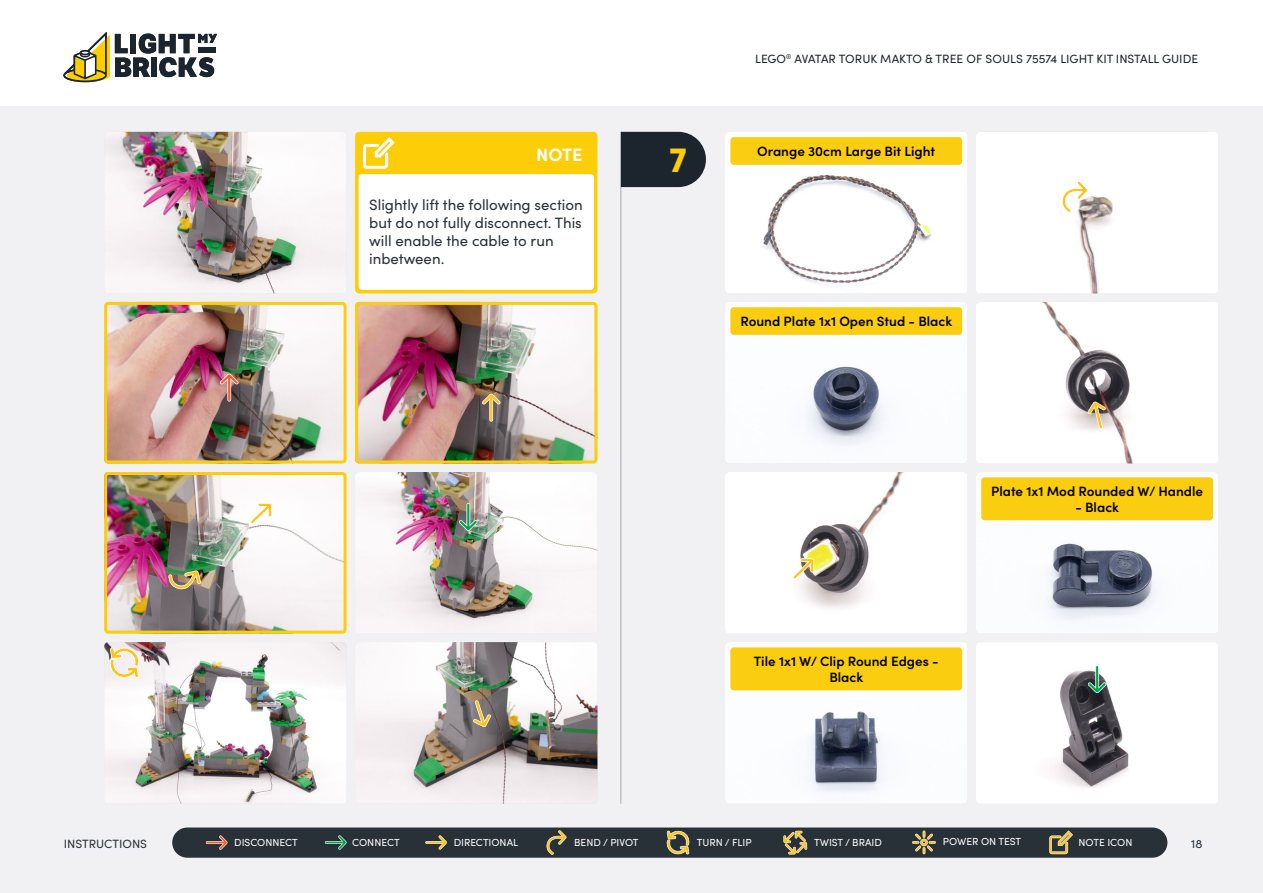
<style>
.page{position:relative;width:1263px;height:893px;background:#fff}
.page>*{position:absolute;margin:0;border:0;box-sizing:border-box;transform-origin:0 0}
.t1{font:700 33px "LFT Etica";color:#ffcd03}
.t2{font:700 18px "Sofia Pro";color:#fff}
.t3{font:15px/18px "Sofia Pro";color:#283038}
.t4{font:600 13.5px/16.2px "Sofia Pro";color:#000;text-align:center}
.t5{font:12px "Sofia Pro";color:#1c252d}
.t6{font:12px "Sofia Pro";color:#283038}
.t7{font:10.2px "Sofia Pro";color:#fff}
</style>
<div class="page">
<div style="left:0;top:106px;width:1263px;height:787px;background:#f1f1f3"></div>
<hr style="left:621px;top:132px;width:1px;height:672px;background:#000">
<div style="left:172px;top:827px;width:995px;height:31px;background:#283038;border-radius:15px"></div>
<svg style="left:783px;top:831px;width:24px;height:23px"></svg>
<svg style="left:206px;top:835px;width:22px;height:15px"></svg>
<svg style="left:325px;top:835px;width:22px;height:15px"></svg>
<svg style="left:425px;top:835px;width:22px;height:15px"></svg>
<svg style="left:546px;top:830px;width:21px;height:25px"></svg>
<svg style="left:1049px;top:830px;width:24px;height:24px"></svg>
<svg style="left:912px;top:830px;width:24px;height:24px"></svg>
<svg style="left:666px;top:830px;width:24px;height:25px"></svg>
<svg style="left:63px;top:32px;width:154px;height:50px"></svg>
<svg style="left:621px;top:132px;width:85px;height:55px;background:#2a333a"></svg>
<img style="left:115px;top:132px;width:223px;height:161px">
<img style="left:356px;top:472px;width:241px;height:147px">
<img style="left:370px;top:642px;width:227px;height:162px">
<img style="left:104px;top:642px;width:243px;height:162px">
<svg style="left:109px;top:647px;width:31px;height:32px"></svg>
<img style="left:108px;top:306px;width:216px;height:153px">
<div style="left:104px;top:302px;width:243px;height:161px;border:3px solid #fdce07;border-radius:3px"></div>
<div style="left:355px;top:132px;width:242px;height:161px;background:#fdce07;border-radius:4px"></div>
<div style="left:359px;top:174px;width:235px;height:116px;background:#fff;border-radius:3px"></div>
<svg style="left:363px;top:137px;width:32px;height:32px"></svg>
<img style="left:359px;top:306px;width:238px;height:157px">
<div style="left:355px;top:302px;width:242px;height:161px;border:3px solid #fdce07;border-radius:3px"></div>
<img style="left:108px;top:476px;width:235px;height:154px">
<div style="left:104px;top:472px;width:243px;height:162px;border:3px solid #fdce07;border-radius:3px"></div>
<div style="left:976px;top:132px;width:242px;height:161px;background:#fff"></div>
<img style="left:976px;top:302px;width:242px;height:161px">
<img style="left:725px;top:472px;width:242px;height:161px">
<svg style="left:1062px;top:181px;width:26px;height:32px"></svg>
<svg style="left:168px;top:570px;width:33px;height:20px"></svg>
<img style="left:725px;top:132px;width:242px;height:161px">
<div style="left:730px;top:137px;width:232px;height:28px;background:#fbcd10;border-radius:3px"></div>
<img style="left:726px;top:302px;width:241px;height:161px">
<div style="left:730px;top:307px;width:232px;height:28px;background:#fbcd10;border-radius:3px"></div>
<img style="left:976px;top:472px;width:242px;height:161px">
<div style="left:981px;top:477px;width:232px;height:43px;background:#fbcd10;border-radius:3px"></div>
<svg style="left:1088px;top:401px;width:18px;height:28px"></svg>
<svg style="left:793px;top:558px;width:21px;height:21px"></svg>
<img style="left:976px;top:643px;width:242px;height:160px">
<img style="left:726px;top:643px;width:241px;height:160px">
<div style="left:730px;top:647px;width:232px;height:43px;background:#fbcd10;border-radius:3px"></div>
<svg style="left:1088px;top:665px;width:18px;height:28px"></svg>
<svg style="left:220px;top:373px;width:19px;height:29px"></svg>
<svg style="left:482px;top:393px;width:18px;height:29px"></svg>
<svg style="left:250px;top:503px;width:22px;height:21px"></svg>
<svg style="left:459px;top:503px;width:18px;height:28px"></svg>
<svg style="left:473px;top:700px;width:18px;height:27px"></svg>
<h2 class="t2" style="left:536px;top:141px;width:48px">NOTE</h2>
<p class="t3" style="left:369px;top:195px;width:215px">Slightly lift the following section but do not fully disconnect. This will enable the cable to run inbetween.</p>
<h1 class="t1" style="left:670px;top:140px;width:18px">7</h1>
<p class="t5" style="left:755px;top:50px;width:444px">LEGO<sup>®</sup> AVATAR TORUK MAKTO &amp; TREE OF SOULS 75574 LIGHT KIT INSTALL GUIDE</p>
<p class="t4" style="left:757px;top:142px;width:180px">Orange 30cm Large Bit Light</p>
<p class="t4" style="left:740px;top:312px;width:213px">Round Plate 1x1 Open Stud - Black</p>
<p class="t4" style="left:991px;top:482px;width:213px">Plate 1x1 Mod Rounded W/ Handle</p>
<p class="t4" style="left:1075px;top:498px;width:45px">- Black</p>
<p class="t4" style="left:754px;top:652px;width:186px">Tile 1x1 W/ Clip Round Edges -<br>Black</p>
<p class="t6" style="left:64px;top:835px;width:85px">INSTRUCTIONS</p>
<p class="t7" style="left:234px;top:835px;width:65px">DISCONNECT</p>
<p class="t7" style="left:352px;top:835px;width:49px">CONNECT</p>
<p class="t7" style="left:454px;top:835px;width:66px">DIRECTIONAL</p>
<p class="t7" style="left:574px;top:835px;width:66px">BEND / PIVOT</p>
<p class="t7" style="left:697px;top:835px;width:56px">TURN / FLIP</p>
<p class="t7" style="left:814px;top:835px;width:69px">TWIST / BRAID</p>
<p class="t7" style="left:943px;top:834px;width:80px">POWER ON TEST</p>
<p class="t7" style="left:1078px;top:835px;width:55px">NOTE ICON</p>
<p class="t6" style="left:1191px;top:835px;width:13px">18</p>
</div>
